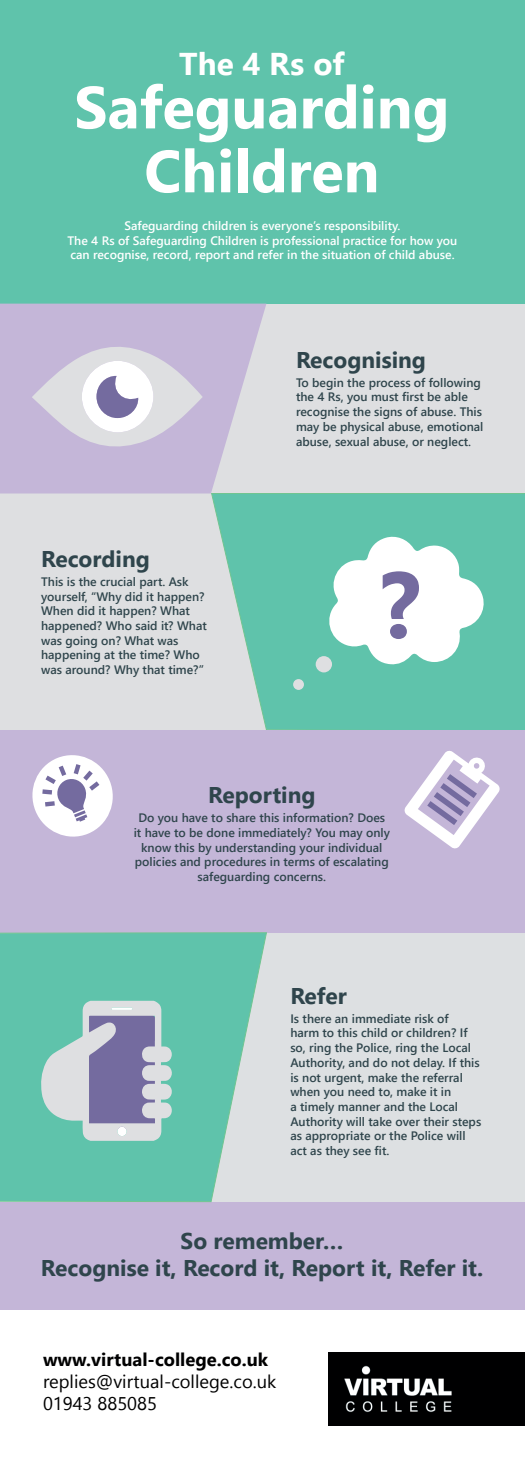
<style>
.page{position:relative;width:525px;height:1470px;background:#fff}
.page>*{position:absolute;margin:0;border:0;box-sizing:border-box;transform-origin:0 0}
.t1{font:700 59.5px/63.9px "Segoe UI";color:#fff;text-align:center}
.t2{font:700 31.5px "Segoe UI";color:#fff}
.t3{font:700 22.75px/27.3px "Segoe UI";color:#2f454c;text-align:center}
.t4{font:18.38px/22.1px "Segoe UI";color:#000001}
.t5{font:700 18.38px "Segoe UI";color:#000001}
.t6{font:600 12.25px/14.7px "Segoe UI";color:#2f454c}
.t7{font:600 12.25px/14.7px "Segoe UI";color:#fff;text-align:center}
</style>
<div class="page">
<div style="left:268px;top:933px;width:257px;height:269px;background:#dde0e2"></div>
<div style="left:0;top:494px;width:308px;height:236px;background:#dedfe1"></div>
<div style="left:77px;top:304px;width:448px;height:190px;background:#dedfe1"></div>
<img style="left:329px;top:1353px;width:196px;height:72px">
<div style="left:0;top:0;width:525px;height:304px;background:#5fc3ab"></div>
<svg style="left:211px;top:493px;width:314px;height:237px;background:#6ec6b1"></svg>
<div style="left:0;top:730px;width:525px;height:203px;background:#c4b6d8"></div>
<div style="left:0;top:1202px;width:525px;height:108px;background:#c4b6d8"></div>
<svg style="left:0;top:304px;width:266px;height:190px;fill:#c4b6d8"></svg>
<svg style="left:32px;top:343px;width:171px;height:109px"></svg>
<svg style="left:404px;top:750px;width:96px;height:99px"></svg>
<svg style="left:32px;top:755px;width:81px;height:82px"></svg>
<div style="left:316px;top:656px;width:16px;height:17px;background:#dedfe1;border-radius:50%"></div>
<div style="left:293px;top:679px;width:11px;height:11px;background:#dedfe1;border-radius:50%"></div>
<svg style="left:324px;top:535px;width:163px;height:130px"></svg>
<svg style="left:0;top:932px;width:268px;height:271px;background:#72c7b2"></svg>
<svg style="left:40px;top:1001px;width:133px;height:140px;background:#9cb2be"></svg>
<div style="left:155px;top:1038px;width:6px;height:78px;background:#dedfe1;border-radius:3px"></div>
<h2 class="t2" style="left:179px;top:38px;width:167px">The 4 Rs of</h2>
<h1 class="t1" style="left:74px;top:75px;width:377px">Safeguarding<br>Children</h1>
<p class="t7" style="left:68px;top:218px;width:391px">Safeguarding children is everyone’s responsibility.<br>The 4 Rs of Safeguarding Children is professional practice for how you can recognise, record, report and refer in the situation of child abuse.</p>
<h3 class="t3" style="left:41px;top:545px;width:110px">Recording</h3>
<p class="t6" style="left:41px;top:574px;width:167px">This is the crucial part. Ask yourself, “Why did it happen?<br>When did it happen? What happened? Who said it? What was going on? What was happening at the time? Who was around? Why that time?”</p>
<h3 class="t3" style="left:296px;top:346px;width:132px">Recognising</h3>
<p class="t6" style="left:296px;top:375px;width:189px">To begin the process of following the 4 Rs, you must first be able recognise the signs of abuse. This may be physical abuse, emotional abuse, sexual abuse, or neglect.</p>
<h3 class="t3" style="left:208px;top:781px;width:109px">Reporting</h3>
<p class="t6" style="left:134px;top:811px;width:258px;text-align:center">Do you have to share this information? Does it have to be done immediately? You may only know this by understanding your individual policies and procedures in terms of escalating safeguarding concerns.</p>
<h3 class="t3" style="left:290px;top:982px;width:58px">Refer</h3>
<p class="t6" style="left:290px;top:1011px;width:192px">Is there an immediate risk of<br>harm to this child or children? If so, ring the Police, ring the Local<br>Authority, and do not delay. If this is not urgent, make the referral when you need to, make it in<br>a timely manner and the Local<br>Authority will take over their steps as appropriate or the Police will act as they see fit.</p>
<h3 class="t3" style="left:41px;top:1227px;width:444px">So remember…<br>Recognise it, Record it, Report it, Refer it.</h3>
<h3 class="t5" style="left:43px;top:1344px;width:227px">www.virtual-college.co.uk</h3>
<h3 class="t4" style="left:43px;top:1370px;width:235px">replies@virtual-college.co.uk<br>01943 885085</h3>
</div>
